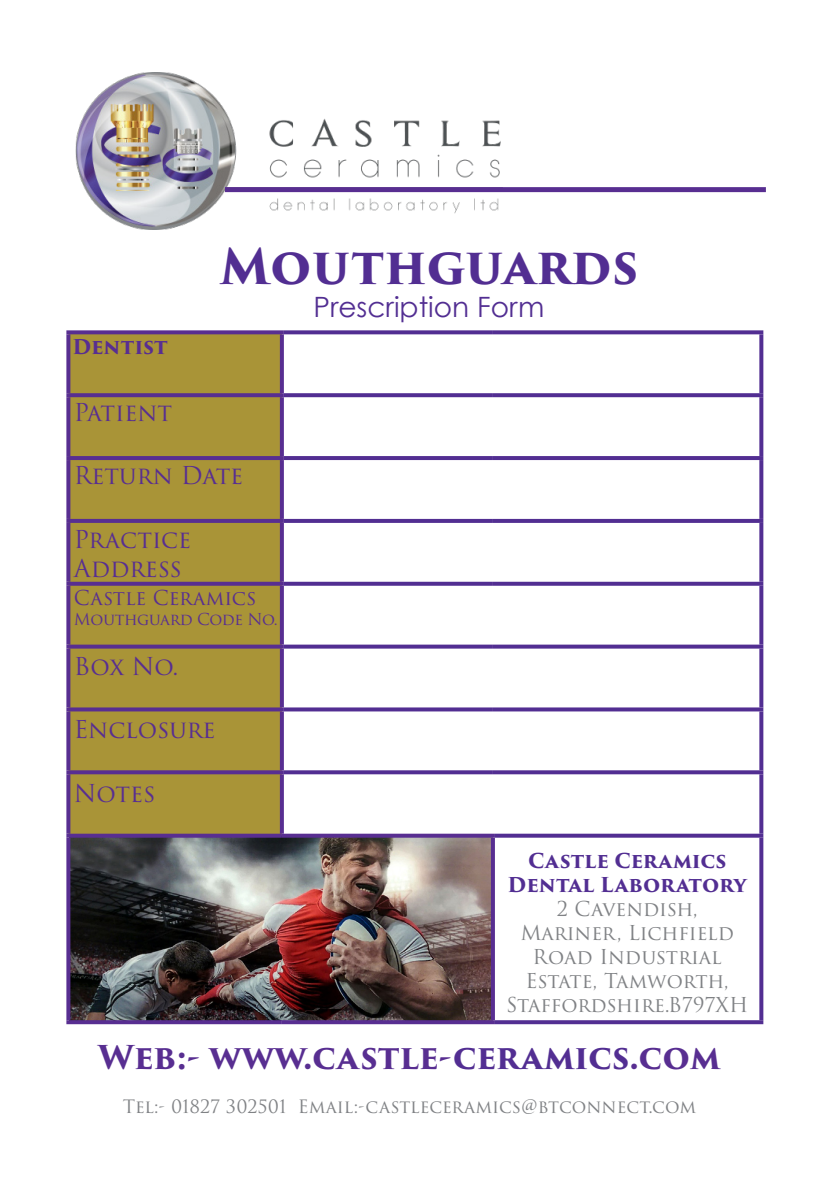
<style>
.page{position:relative;width:840px;height:1191px;background:#fff}
.page>*{position:absolute;margin:0;border:0;box-sizing:border-box;transform-origin:0 0}
.t1{font:700 48px "Trajan Pro 3";letter-spacing:-.005em;color:#522e92}
.t2{font:700 32px "Trajan Pro 3";color:#582e91}
.t3{font:28px "Century Gothic";color:#522e92}
.t4{font:24px/28.8px "Trajan Pro 3";letter-spacing:-.005em;color:#582e91}
.t5{font:20px/24px "Trajan Pro 3";letter-spacing:-.005em;color:#808285;text-align:center}
.t6{font:700 20px "Trajan Pro 3";letter-spacing:-.005em;color:#522e92}
.t7{font:20px "Trajan Pro 3";color:#582e91}
.t8{font:700 20px "Trajan Pro 3";color:#582e91}
.t9{font:18px "Trajan Pro 3";color:#808285}
.t10{font:16px "Trajan Pro 3";letter-spacing:-.025em;color:#582e91}
.s1{color:#522e92}
</style>
<div class="page">
<img style="left:70px;top:837px;width:420px;height:183px">
<div style="left:70px;top:334px;width:210px;height:499px;background:#a99437"></div>
<svg style="left:284px;top:393px;width:208px;height:4px"></svg>
<svg style="left:492px;top:393px;width:271px;height:4px"></svg>
<hr style="left:284px;top:456px;width:208px;height:4px;background:#522e92">
<hr style="left:492px;top:456px;width:271px;height:4px;background:#522e92">
<svg style="left:284px;top:519px;width:208px;height:4px"></svg>
<svg style="left:492px;top:519px;width:271px;height:4px"></svg>
<svg style="left:284px;top:582px;width:208px;height:4px"></svg>
<svg style="left:492px;top:582px;width:271px;height:4px"></svg>
<svg style="left:284px;top:644px;width:208px;height:4px"></svg>
<svg style="left:492px;top:644px;width:271px;height:4px"></svg>
<svg style="left:284px;top:707px;width:208px;height:4px"></svg>
<svg style="left:492px;top:707px;width:271px;height:4px"></svg>
<svg style="left:284px;top:770px;width:208px;height:4px"></svg>
<svg style="left:492px;top:770px;width:271px;height:4px"></svg>
<svg style="left:284px;top:330px;width:208px;height:4px"></svg>
<svg style="left:492px;top:330px;width:271px;height:4px"></svg>
<svg style="left:759px;top:334px;width:4px;height:59px"></svg>
<svg style="left:759px;top:397px;width:4px;height:59px"></svg>
<svg style="left:759px;top:460px;width:4px;height:59px"></svg>
<svg style="left:759px;top:523px;width:4px;height:59px"></svg>
<svg style="left:759px;top:586px;width:4px;height:58px"></svg>
<svg style="left:759px;top:648px;width:4px;height:59px"></svg>
<svg style="left:759px;top:711px;width:4px;height:59px"></svg>
<svg style="left:759px;top:774px;width:4px;height:59px"></svg>
<svg style="left:494px;top:833px;width:269px;height:4px"></svg>
<svg style="left:759px;top:837px;width:4px;height:183px"></svg>
<svg style="left:494px;top:1020px;width:269px;height:4px"></svg>
<svg style="left:66px;top:330px;width:218px;height:4px"></svg>
<svg style="left:66px;top:334px;width:4px;height:59px"></svg>
<svg style="left:280px;top:334px;width:4px;height:59px"></svg>
<svg style="left:66px;top:393px;width:218px;height:4px"></svg>
<svg style="left:66px;top:397px;width:4px;height:59px"></svg>
<svg style="left:280px;top:397px;width:4px;height:59px"></svg>
<hr style="left:66px;top:456px;width:218px;height:4px;background:#582e91">
<svg style="left:66px;top:460px;width:4px;height:59px"></svg>
<svg style="left:280px;top:460px;width:4px;height:59px"></svg>
<hr style="left:66px;top:519px;width:218px;height:4px;background:#582e91">
<svg style="left:66px;top:523px;width:4px;height:59px"></svg>
<svg style="left:280px;top:523px;width:4px;height:59px"></svg>
<svg style="left:66px;top:582px;width:218px;height:4px"></svg>
<svg style="left:66px;top:586px;width:4px;height:58px"></svg>
<svg style="left:280px;top:586px;width:4px;height:58px"></svg>
<svg style="left:66px;top:644px;width:218px;height:4px"></svg>
<svg style="left:66px;top:648px;width:4px;height:59px"></svg>
<svg style="left:280px;top:648px;width:4px;height:59px"></svg>
<svg style="left:66px;top:707px;width:218px;height:4px"></svg>
<svg style="left:66px;top:711px;width:4px;height:59px"></svg>
<svg style="left:280px;top:711px;width:4px;height:59px"></svg>
<svg style="left:66px;top:770px;width:218px;height:4px"></svg>
<svg style="left:66px;top:774px;width:4px;height:59px"></svg>
<svg style="left:280px;top:774px;width:4px;height:59px"></svg>
<svg style="left:66px;top:833px;width:216px;height:4px"></svg>
<svg style="left:66px;top:837px;width:4px;height:183px"></svg>
<svg style="left:282px;top:833px;width:212px;height:4px"></svg>
<svg style="left:490px;top:837px;width:4px;height:183px"></svg>
<svg style="left:66px;top:1020px;width:216px;height:4px"></svg>
<svg style="left:282px;top:1020px;width:212px;height:4px"></svg>
<img style="left:75px;top:72px;width:427px;height:157px">
<div style="left:225px;top:187px;width:540px;height:5px;background:#582e91"></div>
<p class="t8" style="left:72px;top:332px;width:97px">Dentist</p>
<p class="t4" style="left:74px;top:398px;width:100px">Patient</p>
<p class="t1" style="left:220px;top:230px;width:419px">Mouthguards</p>
<p class="t3" style="left:313px;top:290px;width:232px">Prescription Form</p>
<p class="t4" style="left:74px;top:462px;width:171px">Return Date</p>
<p class="t4" style="left:74px;top:526px;width:119px">Practice<br>Address</p>
<p class="t7" style="left:74px;top:584px;width:184px">Castle Ceramics</p>
<p class="t10" style="left:74px;top:608px;width:205px">Mouthguard Code No.</p>
<p class="t4" style="left:74px;top:653px;width:106px">Box No.</p>
<p class="t4" style="left:74px;top:715px;width:143px">Enclosure</p>
<p class="t4" style="left:74px;top:780px;width:83px">Notes</p>
<p class="t6" style="left:527px;top:845px;width:200px">Castle Ceramics</p>
<p class="t6" style="left:507px;top:869px;width:240px">Dental Laboratory</p>
<p class="t5" style="left:506px;top:897px;width:243px">2 Cavendish,<br>Mariner, Lichfield<br>Road Industrial<br>Estate, Tamworth,<br>Staffordshire.B797XH</p>
<p class="t2" style="left:98px;top:1034px;width:623px">Web:- www.castle-<span class="s1">ceramics</span>.com</p>
<p class="t9" style="left:123px;top:1094px;width:574px">Tel:- 01827 302501 Email:-castleceramics@btconnect.com</p>
</div>
